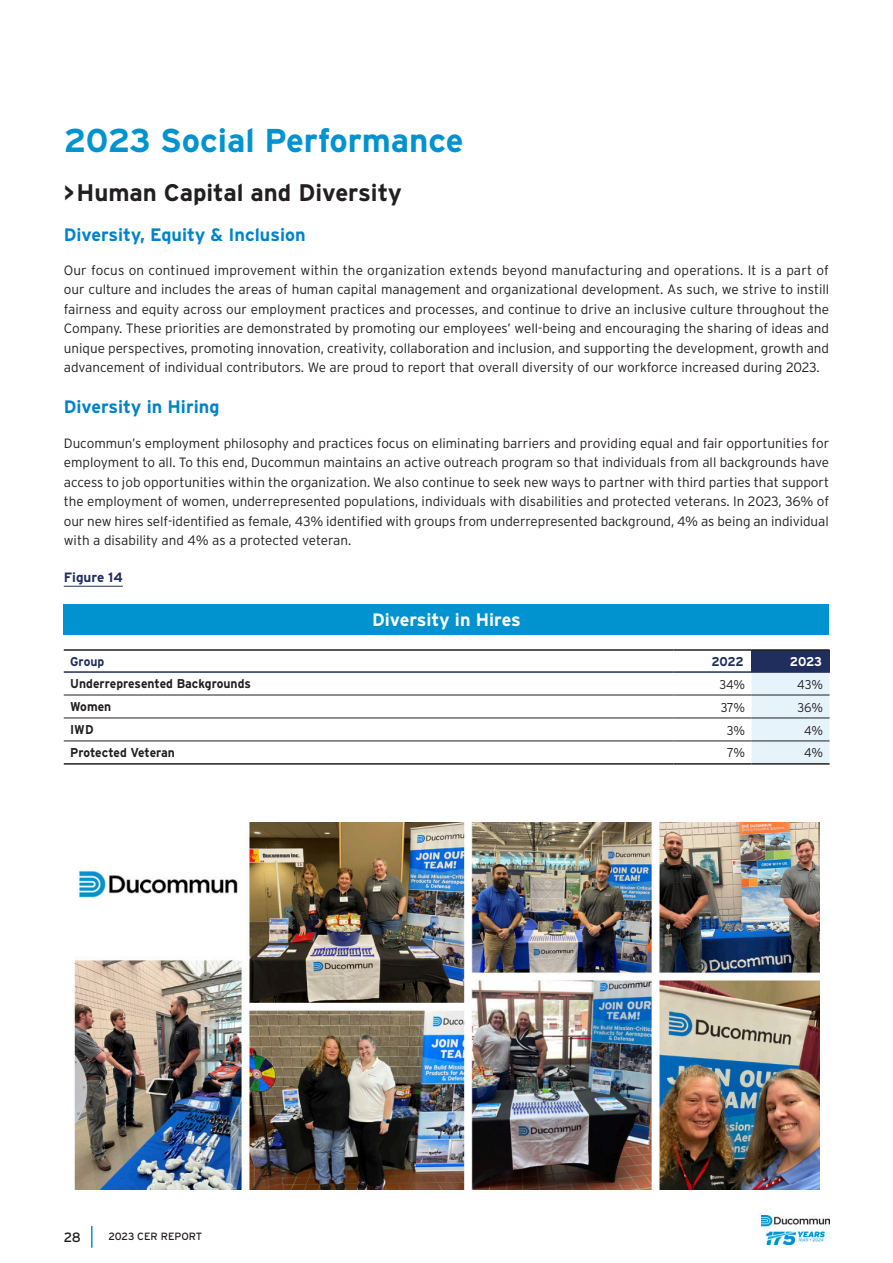
<style>
.page{position:relative;width:893px;height:1263px;background:#fff}
.page>*{position:absolute;margin:0;border:0;box-sizing:border-box;transform-origin:0 0}
.T2{font:700 33px "Interstate";color:#0093d0}
.t1{font:700 24px "Interstate";color:#231f20}
.T4{font:700 18px "Interstate";color:#0083ca}
.t2{font:700 18px "Interstate";color:#fff}
.p_2COL{font:300 13.5px/19.5px "Interstate";color:#231f20;text-align:justify}
.GRAPH_FIGURE_TITTLE{font:700 13.5px "Interstate";color:#1f2e5d}
.t3{font:13.5px "Interstate";color:#231f20}
.tab_courant{font:700 12.75px "Interstate";color:#231f20;scale:.95 1}
.tab_courant-2{font:300 12.75px "Interstate";letter-spacing:-.005em;color:#231f20;scale:.95 1}
.tab_tetiere{font:700 12.75px "Interstate";letter-spacing:-.015em;color:#1f2e5d;scale:.95 1}
.tab_tetiere-2{font:700 12.75px "Interstate";color:#fff;scale:.95 1}
.t4{font:10.5px "Interstate";color:#231f20}
</style>
<div class="page">
<hr style="left:64px;top:586px;width:59px;height:1px;background:#1f2e5d">
<div style="left:64px;top:605px;width:765px;height:30px;background:#0093d0"></div>
<div style="left:752px;top:650px;width:78px;height:22px;background:#1f2e5d"></div>
<div style="left:752px;top:673px;width:78px;height:90px;background:#e6f3fa"></div>
<hr style="left:64px;top:649px;width:609px;height:2px;background:#231f20">
<hr style="left:64px;top:671px;width:609px;height:2px;background:#1f2e5d">
<hr style="left:674px;top:671px;width:78px;height:2px;background:#1f2e5d">
<hr style="left:752px;top:671px;width:78px;height:2px;background:#1f2e5d">
<hr style="left:64px;top:695px;width:609px;height:1px;background:#231f20">
<hr style="left:674px;top:695px;width:78px;height:1px;background:#231f20">
<hr style="left:752px;top:695px;width:78px;height:1px;background:#231f20">
<hr style="left:64px;top:718px;width:609px;height:1px;background:#231f20">
<hr style="left:674px;top:718px;width:78px;height:1px;background:#231f20">
<hr style="left:752px;top:718px;width:78px;height:1px;background:#231f20">
<hr style="left:64px;top:741px;width:609px;height:1px;background:#231f20">
<hr style="left:674px;top:741px;width:78px;height:1px;background:#231f20">
<hr style="left:752px;top:741px;width:78px;height:1px;background:#231f20">
<hr style="left:674px;top:649px;width:78px;height:2px;background:#231f20">
<hr style="left:752px;top:649px;width:78px;height:2px;background:#231f20">
<hr style="left:64px;top:763px;width:609px;height:2px;background:#231f20">
<hr style="left:674px;top:763px;width:78px;height:2px;background:#231f20">
<hr style="left:752px;top:763px;width:78px;height:2px;background:#231f20">
<img style="left:74px;top:822px;width:745px;height:368px">
<hr style="left:91px;top:1226px;width:2px;height:22px;background:#0093d0">
<img style="left:762px;top:1215px;width:68px;height:29px">
<p class="T2" style="left:64px;top:122px;width:401px">2023 Social Performance</p>
<p class="t1" style="left:64px;top:179px;width:340px">&gt;Human Capital and Diversity</p>
<p class="T4" style="left:64px;top:224px;width:243px">Diversity, Equity &amp; Inclusion</p>
<p class="p_2COL" style="left:64px;top:260px;width:767px">Our focus on continued improvement within the organization extends beyond manufacturing and operations. It is a part of our culture and includes the areas of human capital management and organizational development. As such, we strive to instill fairness and equity across our employment practices and processes, and continue to drive an inclusive culture throughout the Company. These priorities are demonstrated by promoting our employees’ well-being and encouraging the sharing of ideas and unique perspectives, promoting innovation, creativity, collaboration and inclusion, and supporting the development, growth and advancement of individual contributors. We are proud to report that overall diversity of our workforce increased during 2023.</p>
<p class="T4" style="left:64px;top:397px;width:157px">Diversity in Hiring</p>
<p class="p_2COL" style="left:64px;top:433px;width:767px">Ducommun’s employment philosophy and practices focus on eliminating barriers and providing equal and fair opportunities for employment to all. To this end, Ducommun maintains an active outreach program so that individuals from all backgrounds have access to job opportunities within the organization. We also continue to seek new ways to partner with third parties that support the employment of women, underrepresented populations, individuals with disabilities and protected veterans. In 2023, 36% of our new hires self-identified as female, 43% identified with groups from underrepresented background, 4% as being an individual with a disability and 4% as a protected veteran.</p>
<p class="GRAPH_FIGURE_TITTLE" style="left:64px;top:569px;width:61px">Figure 14</p>
<p class="t2" style="left:372px;top:610px;width:150px">Diversity in Hires</p>
<p class="tab_tetiere" style="left:70px;top:654px;width:37px">Group</p>
<p class="tab_tetiere" style="left:711px;top:654px;width:36px">2022</p>
<p class="tab_tetiere-2" style="left:790px;top:654px;width:35px">2023</p>
<p class="tab_courant" style="left:70px;top:676px;width:192px">Underrepresented Backgrounds</p>
<p class="tab_courant-2" style="left:719px;top:677px;width:29px">34%</p>
<p class="tab_courant-2" style="left:797px;top:677px;width:29px">43%</p>
<p class="tab_courant" style="left:70px;top:699px;width:45px">Women</p>
<p class="tab_courant-2" style="left:721px;top:700px;width:27px">37%</p>
<p class="tab_courant-2" style="left:798px;top:700px;width:28px">36%</p>
<p class="tab_courant" style="left:70px;top:722px;width:26px">IWD</p>
<p class="tab_courant-2" style="left:727px;top:723px;width:21px">3%</p>
<p class="tab_courant-2" style="left:804px;top:723px;width:21px">4%</p>
<p class="tab_courant" style="left:70px;top:745px;width:112px">Protected Veteran</p>
<p class="tab_courant-2" style="left:727px;top:746px;width:21px">7%</p>
<p class="tab_courant-2" style="left:804px;top:746px;width:21px">4%</p>
<p class="t3" style="left:64px;top:1229px;width:19px">28</p>
<p class="t4" style="left:108px;top:1230px;width:95px">2023 CER REPORT</p>
</div>
